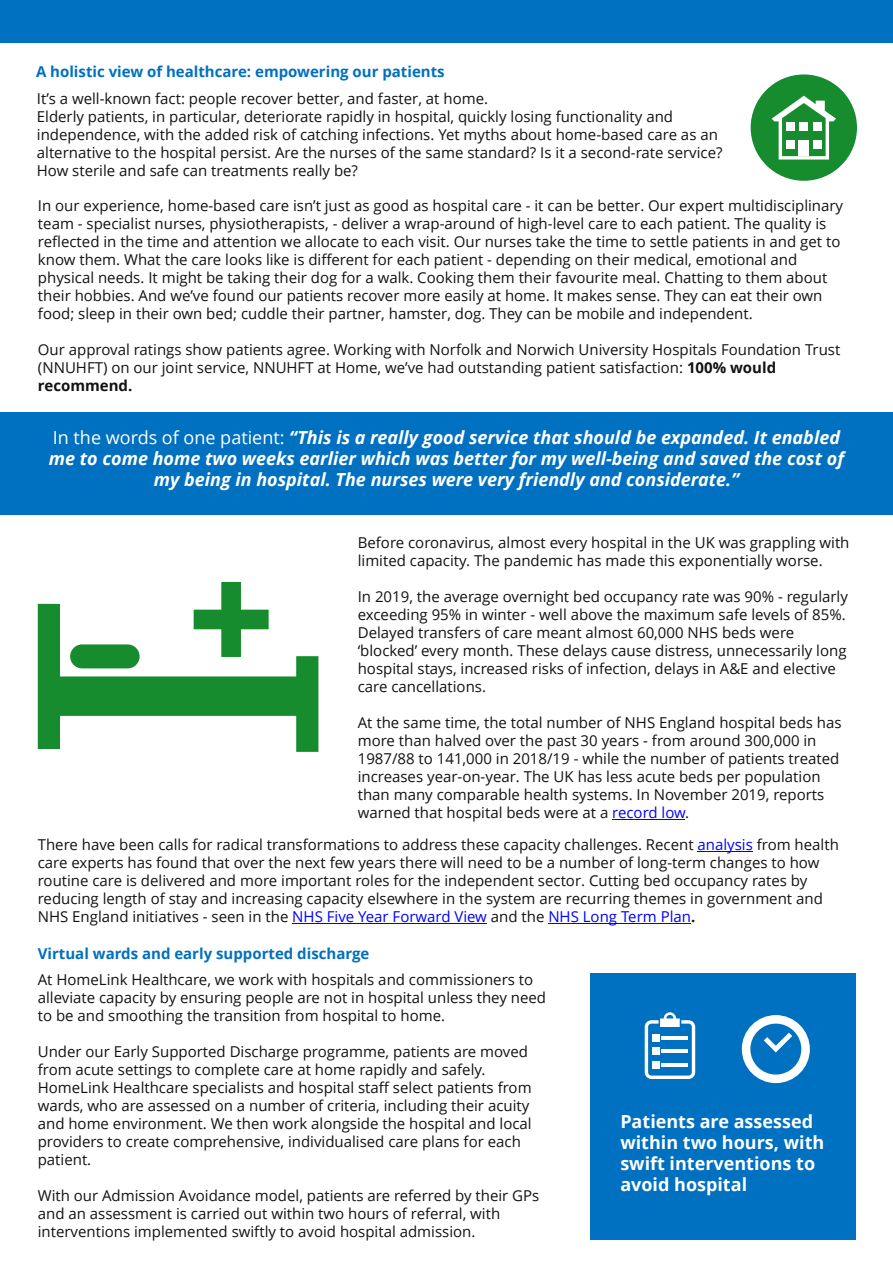
<style>
.page{position:relative;width:893px;height:1263px;background:#fff}
.page>*{position:absolute;margin:0;border:0;box-sizing:border-box;transform-origin:0 0}
.t1{font:italic 700 18px/21px "Open Sans";color:#fff;text-align:center}
.t2{font:700 18px/21px "Open Sans";color:#fff}
.t3{font:15px/18px "Open Sans";color:#121212}
.t4{font:700 15px "Open Sans";color:#0070c0}
.s1{font-weight:700}
.s2{font-weight:400;font-style:normal}
.s3{color:#00f}
</style>
<div class="page">
<hr style="left:892px;top:529px;width:1px;height:102px;background:#0070c0">
<div style="left:590px;top:973px;width:265px;height:267px;background:#0070c0"></div>
<div style="left:0;top:0;width:893px;height:43px;background:#0070c0"></div>
<div style="left:751px;top:74px;width:106px;height:107px;background:#178c2e;border-radius:50%"></div>
<svg style="left:772px;top:96px;width:64px;height:64px"></svg>
<div style="left:0;top:413px;width:893px;height:102px;background:#0070c0"></div>
<hr style="left:612px;top:819px;width:73px;height:1px;background:#00f">
<svg style="left:38px;top:582px;width:280px;height:170px"></svg>
<hr style="left:697px;top:851px;width:56px;height:1px;background:#00f">
<hr style="left:292px;top:923px;width:195px;height:1px;background:#00f">
<hr style="left:548px;top:923px;width:143px;height:1px;background:#00f">
<svg style="left:645px;top:1012px;width:50px;height:67px"></svg>
<hr style="left:661px;top:1036px;width:26px;height:3px;background:#fff">
<hr style="left:661px;top:1049px;width:26px;height:4px;background:#fff">
<hr style="left:661px;top:1063px;width:26px;height:3px;background:#fff">
<div style="left:652px;top:1034px;width:7px;height:7px;background:#fff"></div>
<div style="left:652px;top:1047px;width:7px;height:8px;background:#fff"></div>
<div style="left:652px;top:1061px;width:7px;height:7px;background:#fff"></div>
<svg style="left:742px;top:1015px;width:68px;height:68px"></svg>
<p class="t4" style="left:36px;top:66px;width:410px">A holistic view of healthcare: empowering our patients</p>
<p class="t3" style="left:37px;top:91px;width:687px">It’s a well-known fact: people recover better, and faster, at home.<br>Elderly patients, in particular, deteriorate rapidly in hospital, quickly losing functionality and independence, with the added risk of catching infections. Yet myths about home-based care as an alternative to the hospital persist. Are the nurses of the same standard? Is it a second-rate service?<br>How sterile and safe can treatments really be?</p>
<p class="t3" style="left:38px;top:198px;width:807px">In our experience, home-based care isn’t just as good as hospital care - it can be better. Our expert multidisciplinary team - specialist nurses, physiotherapists, - deliver a wrap-around of high-level care to each patient. The quality is reflected in the time and attention we allocate to each visit. Our nurses take the time to settle patients in and get to know them. What the care looks like is different for each patient - depending on their medical, emotional and physical needs. It might be taking their dog for a walk. Cooking them their favourite meal. Chatting to them about their hobbies. And we’ve found our patients recover more easily at home. It makes sense. They can eat their own food; sleep in their own bed; cuddle their partner, hamster, dog. They can be mobile and independent.</p>
<p class="t3" style="left:38px;top:342px;width:804px">Our approval ratings show patients agree. Working with Norfolk and Norwich University Hospitals Foundation Trust (NNUHFT) on our joint service, NNUHFT at Home, we’ve had outstanding patient satisfaction: <span class="s1">100% would recommend.</span></p>
<p class="t1" style="left:49px;top:429px;width:797px"><span class="s2">In the words of one patient:</span> “This is a really good service that should be expanded. It enabled me to come home two weeks earlier which was better for my well-being and saved the cost of my being in hospital. The nurses were very friendly and considerate.”</p>
<p class="t3" style="left:358px;top:535px;width:493px">Before coronavirus, almost every hospital in the UK was grappling with limited capacity. The pandemic has made this exponentially worse.</p>
<p class="t3" style="left:358px;top:589px;width:492px">In 2019, the average overnight bed occupancy rate was 90% - regularly exceeding 95% in winter - well above the maximum safe levels of 85%.<br>Delayed transfers of care meant almost 60,000 NHS beds were ‘blocked’ every month. These delays cause distress, unnecessarily long hospital stays, increased risks of infection, delays in A&amp;E and elective care cancellations.</p>
<p class="t3" style="left:358px;top:715px;width:485px">At the same time, the total number of NHS England hospital beds has more than halved over the past 30 years - from around 300,000 in 1987/88 to 141,000 in 2018/19 - while the number of patients treated increases year-on-year. The UK has less acute beds per population than many comparable health systems. In November 2019, reports warned that hospital beds were at a <span class="s3">record low</span>.</p>
<p class="t3" style="left:38px;top:836px;width:803px">There have been calls for radical transformations to address these capacity challenges. Recent <span class="s3">analysis</span> from health care experts has found that over the next few years there will need to be a number of long-term changes to how routine care is delivered and more important roles for the independent sector. Cutting bed occupancy rates by reducing length of stay and increasing capacity elsewhere in the system are recurring themes in government and NHS England initiatives - seen in the <span class="s3">NHS Five Year Forward View</span> and the <span class="s3">NHS Long Term Plan</span><span class="s1">.</span></p>
<p class="t4" style="left:38px;top:947px;width:333px">Virtual wards and early supported discharge</p>
<p class="t3" style="left:38px;top:971px;width:510px">At HomeLink Healthcare, we work with hospitals and commissioners to alleviate capacity by ensuring people are not in hospital unless they need to be and smoothing the transition from hospital to home.</p>
<p class="t3" style="left:38px;top:1043px;width:495px">Under our Early Supported Discharge programme, patients are moved from acute settings to complete care at home rapidly and safely.<br>HomeLink Healthcare specialists and hospital staff select patients from wards, who are assessed on a number of criteria, including their acuity and home environment. We then work alongside the hospital and local providers to create comprehensive, individualised care plans for each patient.</p>
<p class="t3" style="left:38px;top:1187px;width:503px">With our Admission Avoidance model, patients are referred by their GPs and an assessment is carried out within two hours of referral, with interventions implemented swiftly to avoid hospital admission.</p>
<p class="t2" style="left:620px;top:1112px;width:205px">Patients are assessed within two hours, with swift interventions to avoid hospital</p>
</div>
